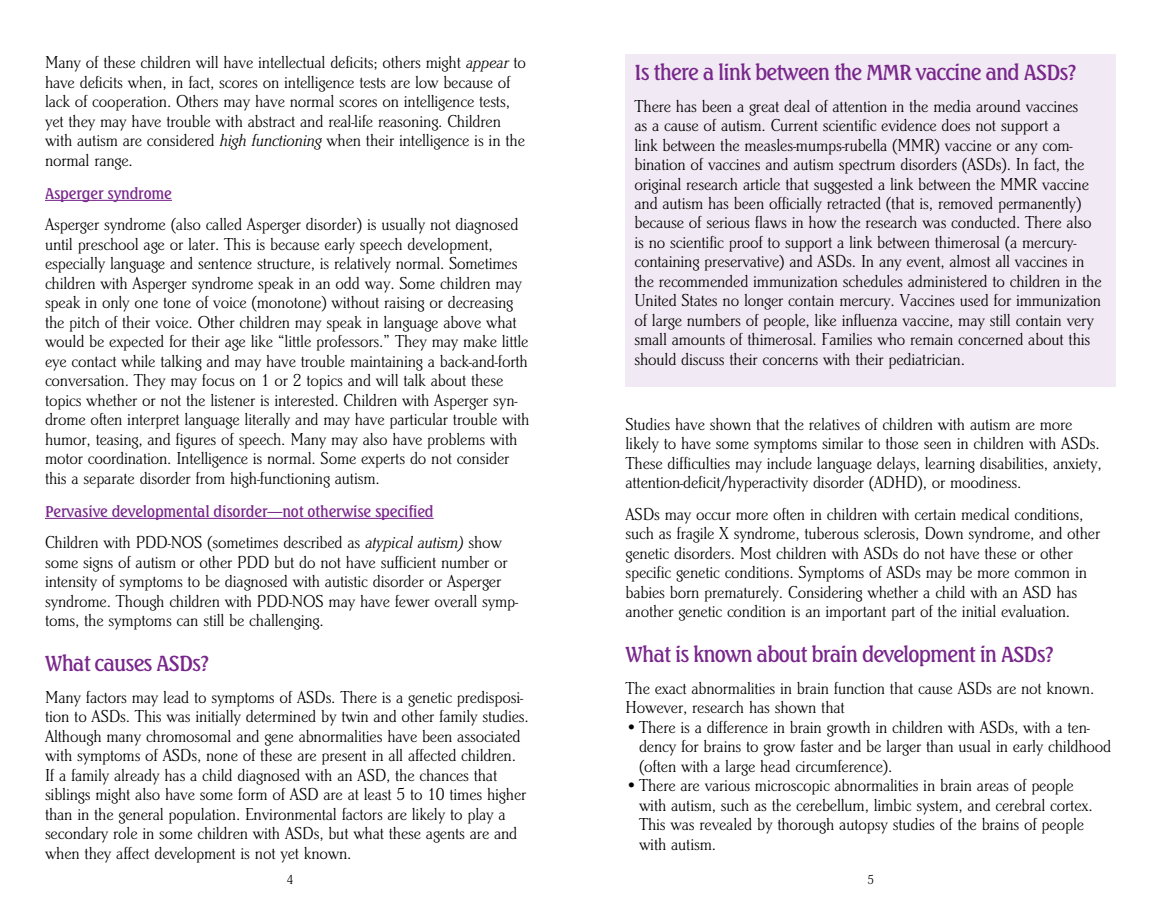
<style>
.page{position:relative;width:1161px;height:918px;background:#fff}
.page>*{position:absolute;margin:0;border:0;box-sizing:border-box;transform-origin:0 0}
.t1{font:500 21px "Seagull BT";letter-spacing:-.04em;color:#78278b}
.t2{font:300 18px/19.5px "Brighton T";letter-spacing:-.01em;color:#000}
.t3{font:500 15px "Seagull BT";letter-spacing:-.01em;color:#78278b}
.t4{font:300 13.5px "Brighton T";color:#000}
.s1{font-style:italic}
</style>
<div class="page">
<hr style="left:45px;top:200px;width:127px;height:1px;background:#78278b">
<hr style="left:45px;top:518px;width:389px;height:1px;background:#78278b">
<div style="left:626px;top:54px;width:490px;height:333px;background:#f1e9f3"></div>
<p class="t2" style="left:45px;top:53px;width:482px">Many of these children will have intellectual deficits; others might <span class="s1">appear</span> to have deficits when, in fact, scores on intelligence tests are low because of lack of cooperation. Others may have normal scores on intelligence tests, yet they may have trouble with abstract and real-life reasoning. Children with autism are considered <span class="s1">high functioning</span> when their intelligence is in the normal range.</p>
<p class="t3" style="left:45px;top:184px;width:128px">Asperger syndrome</p>
<p class="t2" style="left:45px;top:215px;width:486px">Asperger syndrome (also called Asperger disorder) is usually not diagnosed until preschool age or later. This is because early speech development, especially language and sentence structure, is relatively normal. Sometimes children with Asperger syndrome speak in an odd way. Some children may speak in only one tone of voice (monotone) without raising or decreasing the pitch of their voice. Other children may speak in language above what would be expected for their age like “little professors.” They may make little eye contact while talking and may have trouble maintaining a back-and-forth conversation. They may focus on 1 or 2 topics and will talk about these topics whether or not the listener is interested. Children with Asperger syn&shy;drome often interpret language literally and may have particular trouble with humor, teasing, and figures of speech. Many may also have problems with motor coordination. Intelligence is normal. Some experts do not consider this a separate disorder from high-functioning autism.</p>
<p class="t3" style="left:45px;top:502px;width:390px">Pervasive developmental disorder—not otherwise specified</p>
<p class="t2" style="left:45px;top:533px;width:475px">Children with PDD-NOS (sometimes described as <span class="s1">atypical autism)</span> show some signs of autism or other PDD but do not have sufficient number or intensity of symptoms to be diagnosed with autistic disorder or Asperger syndrome. Though children with PDD-NOS may have fewer overall symp&shy;toms, the symptoms can still be challenging.</p>
<p class="t1" style="left:45px;top:650px;width:167px">What causes ASDs?</p>
<p class="t2" style="left:45px;top:687px;width:485px">Many factors may lead to symptoms of ASDs. There is a genetic predisposi&shy;tion to ASDs. This was initially determined by twin and other family studies.<br>Although many chromosomal and gene abnormalities have been associated with symptoms of ASDs, none of these are present in all affected children.<br>If a family already has a child diagnosed with an ASD, the chances that siblings might also have some form of ASD are at least 5 to 10 times higher than in the general population. Environmental factors are likely to play a secondary role in some children with ASDs, but what these agents are and when they affect development is not yet known.</p>
<p class="t1" style="left:634px;top:59px;width:445px">Is there a link between the MMR vaccine and ASDs?</p>
<p class="t2" style="left:634px;top:96px;width:469px">There has been a great deal of attention in the media around vaccines<br>as a cause of autism. Current scientific evidence does not support a<br>link between the measles-mumps-rubella (MMR) vaccine or any com&shy;bination of vaccines and autism spectrum disorders (ASDs). In fact, the original research article that suggested a link between the MMR vaccine and autism has been officially retracted (that is, removed permanently) because of serious flaws in how the research was conducted. There also is no scientific proof to support a link between thimerosal (a mercury&shy;containing preservative) and ASDs. In any event, almost all vaccines in the recommended immunization schedules administered to children in the United States no longer contain mercury. Vaccines used for immunization of large numbers of people, like influenza vaccine, may still contain very small amounts of thimerosal. Families who remain concerned about this should discuss their concerns with their -pediatrician.</p>
<p class="t2" style="left:626px;top:414px;width:478px">Studies have shown that the relatives of children with autism are more likely to have some symptoms similar to those seen in children with ASDs.<br>These difficulties may include language delays, learning disabilities, anxiety, attention-deficit/hyperactivity disorder (ADHD), or moodiness.</p>
<p class="t2" style="left:626px;top:504px;width:476px">ASDs may occur more often in children with certain medical conditions, such as fragile X syndrome, tuberous sclerosis, Down syndrome, and other genetic disorders. Most children with ASDs do not have these or other specific genetic conditions. Symptoms of ASDs may be more common in babies born prematurely. Considering whether a child with an ASD has another genetic condition is an important part of the initial evaluation.</p>
<p class="t1" style="left:626px;top:641px;width:431px">What is known about brain development in ASDs?</p>
<p class="t2" style="left:626px;top:678px;width:470px">The exact abnormalities in brain function that cause ASDs are not known.<br>However, research has shown that</p>
<p class="t2" style="left:639px;top:717px;width:474px;text-indent:-14px">•There is a difference in brain growth in children with ASDs, with a ten&shy;dency for brains to grow faster and be larger than usual in early childhood (often with a large head circumference).</p>
<p class="t2" style="left:639px;top:776px;width:455px;text-indent:-14px">•There are various microscopic abnormalities in brain areas of people with autism, such as the cerebellum, limbic system, and cerebral cortex.<br>This was revealed by thorough autopsy studies of the brains of people with autism.</p>
<p class="t4" style="left:287px;top:872px;width:8px">4</p>
<p class="t4" style="left:867px;top:872px;width:8px">5</p>
</div>
